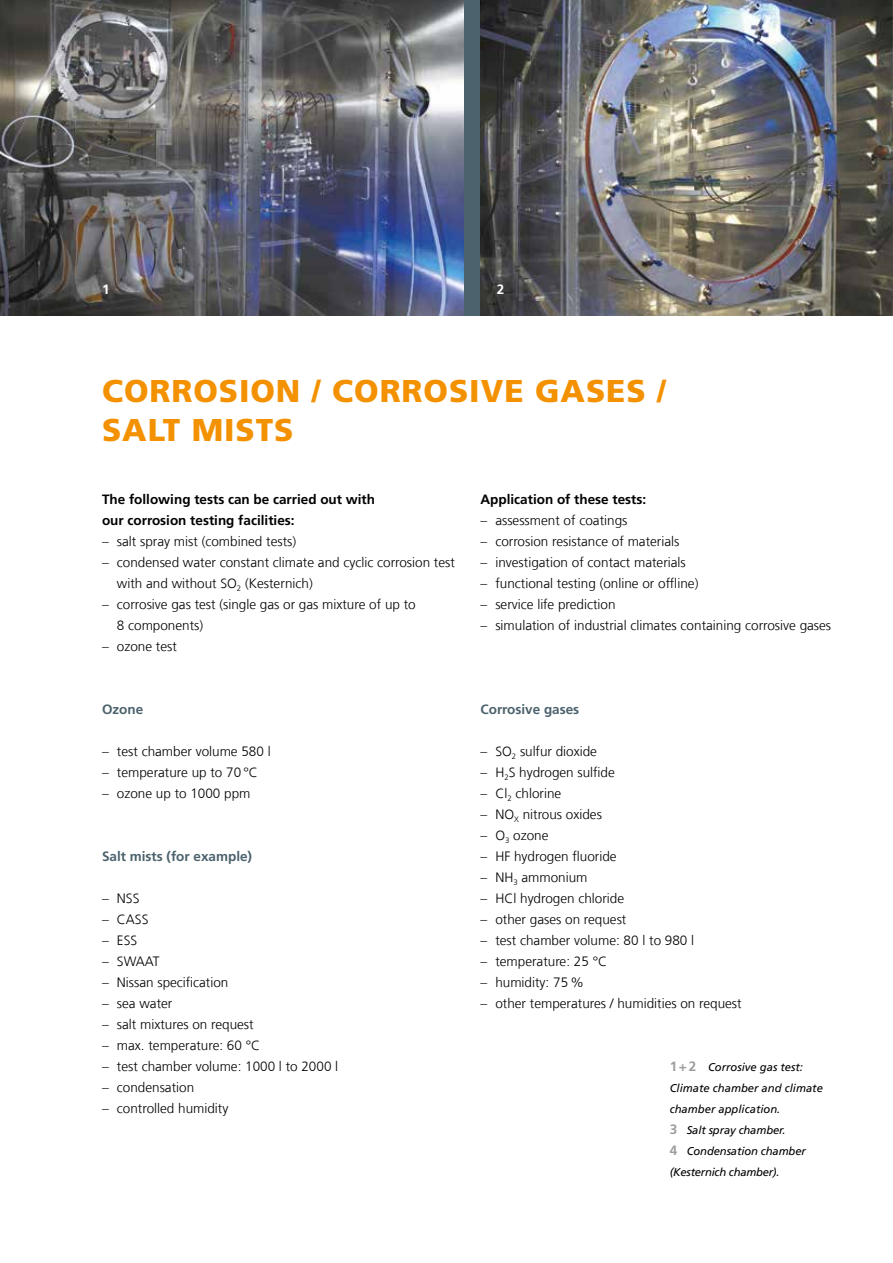
<style>
.page{position:relative;width:893px;height:1263px;background:#fff}
.page>*{position:absolute;margin:0;border:0;box-sizing:border-box;transform-origin:0 0}
.t1{font:900 31.5px/39px "Frutiger LT Com";letter-spacing:.03em;color:#f39100}
.t2{font:300 13.5px/21px "Frutiger LT Com";color:#000}
.t3{font:700 13.5px/21px "Frutiger LT Com";color:#000}
.t4{font:700 13.5px "Frutiger LT Com";color:#4c626c}
.t5{font:700 13.5px "Frutiger LT Com";color:#fff}
.t6{font:italic 11.25px/21px "Frutiger LT Com";color:#000}
.s1{font-weight:700;font-style:normal;font-size:13.5px;color:#9c9d9d}
</style>
<div class="page">
<img style="left:0;top:0;width:463px;height:315px">
<img style="left:480px;top:0;width:413px;height:315px">
<hr style="left:892px;top:441px;width:1px;height:630px;background:#e1e8eb">
<p class="t5" style="left:102px;top:281px;width:9px">1</p>
<p class="t5" style="left:497px;top:281px;width:9px">2</p>
<h1 class="t1" style="left:102px;top:371px;width:565px">CORROSION / CORROSIVE GASES /<br>SALT MISTS</h1>
<p class="t3" style="left:102px;top:489px;width:275px">The following tests can be carried out with our corrosion testing facilities:</p>
<p class="t2" style="left:102px;top:531px;width:196px">– salt spray mist (combined tests)</p>
<p class="t2" style="left:117px;top:552px;width:340px;text-indent:-15px">– condensed water constant climate and cyclic corrosion test with and without SO<sub>2</sub> (Kesternich)</p>
<p class="t2" style="left:117px;top:594px;width:300px;text-indent:-15px">– corrosive gas test (single gas or gas mixture of up to<br>8 components)</p>
<p class="t2" style="left:102px;top:636px;width:76px">– ozone test</p>
<p class="t4" style="left:102px;top:701px;width:43px">Ozone</p>
<p class="t2" style="left:102px;top:741px;width:170px">– test chamber volume 580 l</p>
<p class="t2" style="left:102px;top:762px;width:157px">– temperature up to 70 °C</p>
<p class="t2" style="left:102px;top:783px;width:150px">– ozone up to 1000 ppm</p>
<p class="t4" style="left:102px;top:848px;width:152px">Salt mists (for example)</p>
<p class="t2" style="left:102px;top:888px;width:39px">– NSS</p>
<p class="t2" style="left:102px;top:909px;width:48px">– CASS</p>
<p class="t2" style="left:102px;top:930px;width:37px">– ESS</p>
<p class="t2" style="left:102px;top:951px;width:59px">– SWAAT</p>
<p class="t2" style="left:102px;top:972px;width:128px">– Nissan specification</p>
<p class="t2" style="left:102px;top:993px;width:72px">– sea water</p>
<p class="t2" style="left:102px;top:1014px;width:153px">– salt mixtures on request</p>
<p class="t2" style="left:102px;top:1035px;width:160px">– max. temperature: 60 °C</p>
<p class="t2" style="left:102px;top:1056px;width:238px">– test chamber volume: 1000 l to 2000 l</p>
<p class="t2" style="left:102px;top:1077px;width:94px">– condensation</p>
<p class="t2" style="left:102px;top:1098px;width:128px">– controlled humidity</p>
<p class="t3" style="left:480px;top:489px;width:167px">Application of these tests:</p>
<p class="t2" style="left:480px;top:510px;width:148px">– assessment of coatings</p>
<p class="t2" style="left:480px;top:531px;width:200px">– corrosion resistance of materials</p>
<p class="t2" style="left:480px;top:552px;width:207px">– investigation of contact materials</p>
<p class="t2" style="left:480px;top:573px;width:219px">– functional testing (online or offline)</p>
<p class="t2" style="left:480px;top:594px;width:137px">– service life prediction</p>
<p class="t2" style="left:480px;top:615px;width:352px">– simulation of industrial climates containing corrosive gases</p>
<p class="t4" style="left:480px;top:701px;width:100px">Corrosive gases</p>
<p class="t2" style="left:480px;top:741px;width:118px">– SO<sub>2</sub> sulfur dioxide</p>
<p class="t2" style="left:480px;top:762px;width:136px">– H<sub>2</sub>S hydrogen sulfide</p>
<p class="t2" style="left:480px;top:783px;width:82px">– Cl<sub>2</sub> chlorine</p>
<p class="t2" style="left:480px;top:804px;width:123px">– NO<sub>X</sub> nitrous oxides</p>
<p class="t2" style="left:480px;top:825px;width:70px">– O<sub>3</sub> ozone</p>
<p class="t2" style="left:480px;top:846px;width:138px">– HF hydrogen fluoride</p>
<p class="t2" style="left:480px;top:867px;width:109px">– NH<sub>3</sub> ammonium</p>
<p class="t2" style="left:480px;top:888px;width:145px">– HCl hydrogen chloride</p>
<p class="t2" style="left:480px;top:909px;width:147px">– other gases on request</p>
<p class="t2" style="left:480px;top:930px;width:215px">– test chamber volume: 80 l to 980 l</p>
<p class="t2" style="left:480px;top:951px;width:128px">– temperature: 25 °C</p>
<p class="t2" style="left:480px;top:972px;width:105px">– humidity: 75 %</p>
<p class="t2" style="left:480px;top:993px;width:263px">– other temperatures / humidities on request</p>
<p class="t6" style="left:670px;top:1057px;width:155px"><span class="s1">1+2</span> Corrosive gas test:<br>Climate chamber and climate chamber application.<br><span class="s1">3</span> Salt spray chamber.<br><span class="s1">4</span> Condensation chamber (Kesternich chamber).</p>
</div>
